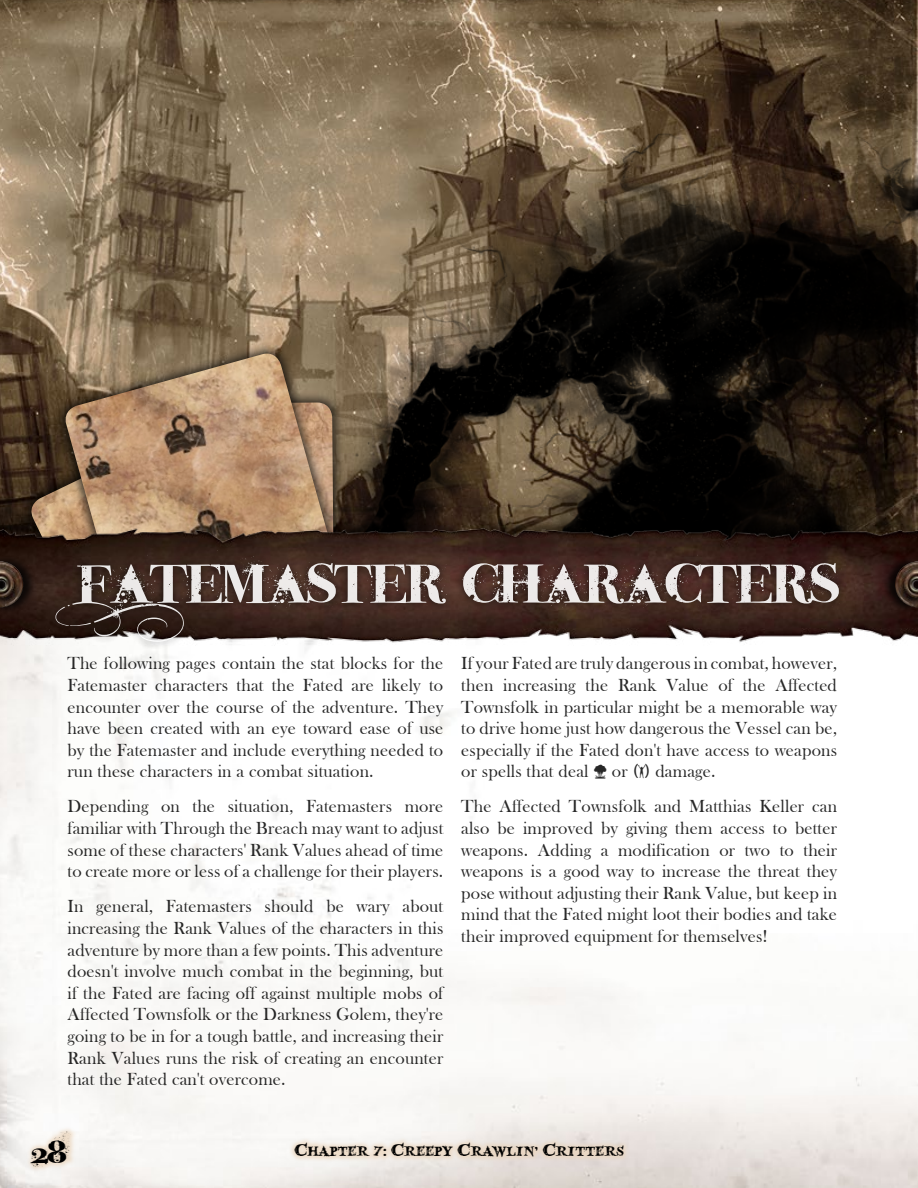
<style>
.page{position:relative;width:918px;height:1188px;background:#fff}
.page>*{position:absolute;margin:0;border:0;box-sizing:border-box;transform-origin:0 0}
.t1{font:60px "i Nked God";color:#fff}
.t2{font:36px "i Nked God";color:#000}
.t3{font:19.5px "Blood Crow";color:#000}
.t4{font:18px/21.6px "Bask Old Face";letter-spacing:.01em;color:#000;text-align:justify}
.s1{font-family:"malifaux"}
</style>
<div class="page">
<img style="left:0;top:0;width:918px;height:505px">
<img style="left:233px;top:72px;width:685px;height:433px">
<img style="left:27px;top:413px;width:27px;height:92px">
<div style="left:54px;top:343px;width:291px;height:294px;background:#000;opacity:.75"></div>
<img style="left:62px;top:354px;width:276px;height:151px">
<img style="left:0;top:505px;width:918px;height:167px">
<div style="left:25px;top:1126px;width:52px;height:47px;background:#ebd5bc;opacity:.78"></div>
<div style="left:289px;top:1137px;width:341px;height:26px;background:#ebd5bc;opacity:.78"></div>
<div style="left:0;top:555px;width:36px;height:58px;background:#000;opacity:.75"></div>
<img style="left:0;top:561px;width:23px;height:46px">
<div style="left:882px;top:556px;width:35px;height:57px;background:#000;opacity:.75"></div>
<img style="left:895px;top:561px;width:23px;height:46px">
<div style="left:48px;top:550px;width:799px;height:99px;background:#000;opacity:.75"></div>
<h1 class="t1" style="left:79px;top:547px;width:761px">Fatemaster Characters</h1>
<p class="t4" style="left:68px;top:653px;width:377px">The following pages contain the stat blocks for the Fatemaster characters that the Fated are likely to encounter over the course of the adventure. They have been created with an eye toward ease of use by the Fatemaster and include everything needed to run these characters in a combat situation.</p>
<p class="t4" style="left:68px;top:796px;width:377px">Depending on the situation, Fatemasters more familiar with Through the Breach may want to adjust some of these characters' Rank Values ahead of time to create more or less of a challenge for their players.</p>
<p class="t4" style="left:68px;top:896px;width:377px">In general, Fatemasters should be wary about increasing the Rank Values of the characters in this adventure by more than a few points. This adventure doesn't involve much combat in the beginning, but if the Fated are facing off against multiple mobs of Affected Townsfolk or the Darkness Golem, they're going to be in for a tough battle, and increasing their Rank Values runs the risk of creating an encounter that the Fated can't overcome.</p>
<p class="t4" style="left:461px;top:653px;width:377px">If your Fated are truly dangerous in combat, however, then increasing the Rank Value of the Affected Townsfolk in particular might be a memorable way to drive home just how dangerous the Vessel can be, especially if the Fated don't have access to weapons or spells that deal <span class="s1">b</span> or <span class="s1">p</span> damage.</p>
<p class="t4" style="left:461px;top:796px;width:377px">The Affected Townsfolk and Matthias Keller can also be improved by giving them access to better weapons. Adding a modification or two to their weapons is a good way to increase the threat they pose without adjusting their Rank Value, but keep in mind that the Fated might loot their bodies and take their improved equipment for themselves!</p>
<h2 class="t2" style="left:30px;top:1129px;width:37px">28</h2>
<p class="t3" style="left:294px;top:1137px;width:331px">Chapter 7: Creepy Crawlin' Critters</p>
</div>
